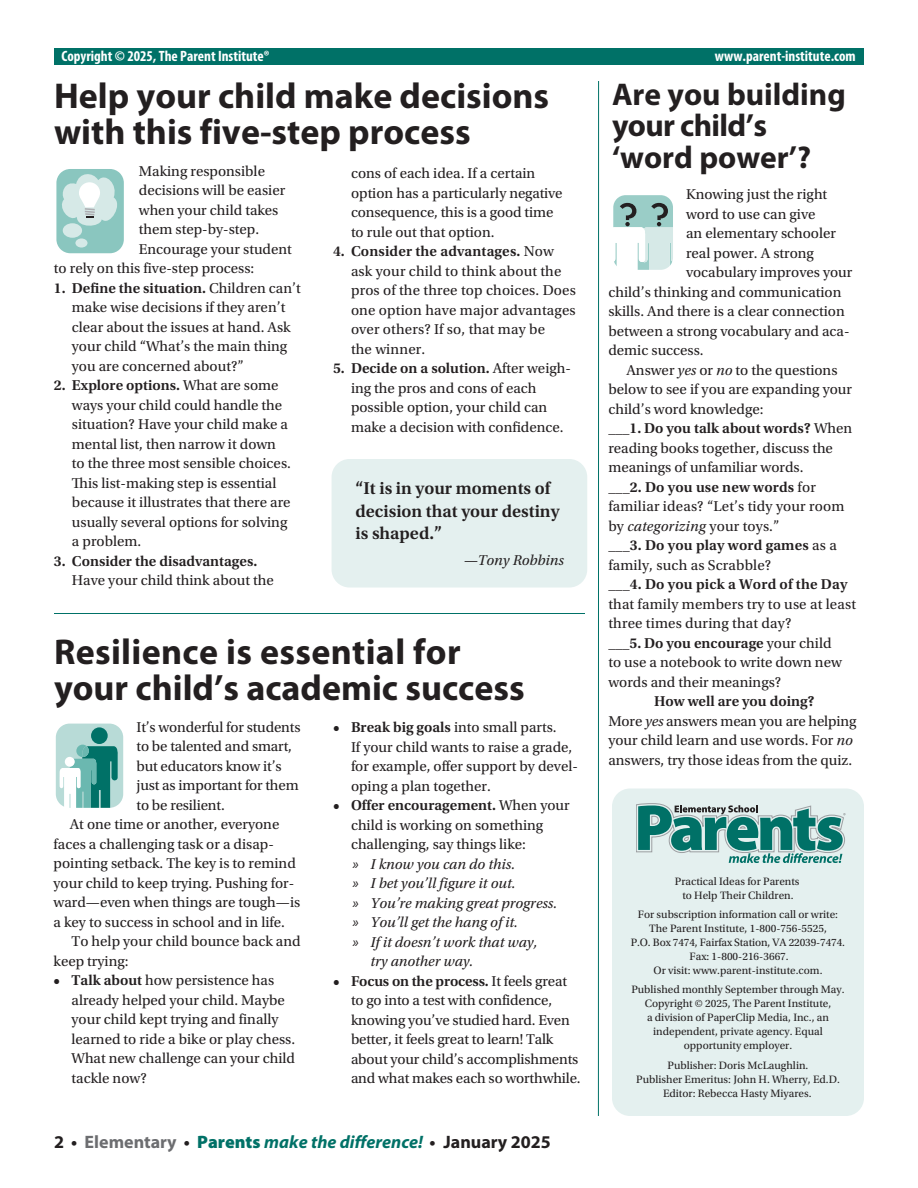
<style>
.page{position:relative;width:918px;height:1188px;background:#fff}
.page>*{position:absolute;margin:0;border:0;box-sizing:border-box;transform-origin:0 0}
.t1{font:700 36px/36px "Myriad Pro";color:#231f20}
.t2{font:700 31.5px/31.5px "Myriad Pro";color:#231f20}
.t3{font:600 18px/22.5px "Utopia Std";color:#231f20}
.t4{font:italic 700 18px "Myriad Pro";color:#007167}
.t5{font:15px/19.5px "Utopia Std";color:#231f20}
.t6{font:600 15px "Utopia Std";color:#231f20}
.t7{font:italic 15px "Utopia Std";color:#231f20}
.t8{font:700 condensed 15px "Myriad Pro";color:#fff}
.t9{font:11.25px/14.1px "Utopia Std";color:#231f20;text-align:center}
.s1{font-weight:600}
.s2{font-style:italic}
.s3{font-weight:400}
.s4{font-family:"Myriad Pro"}
.s5{font-style:normal;color:#231f20}
.s6{font-style:normal;color:#6c6d70}
.s7{font-weight:900;font-style:normal}
</style>
<div class="page">
<div style="left:612px;top:789px;width:252px;height:327px;background:#e4f0ef;border-radius:18px"></div>
<hr style="left:598px;top:81px;width:1px;height:1035px;background:#007167">
<svg style="left:56px;top:169px;width:68px;height:85px;background:#b1d7d3"></svg>
<svg style="left:55px;top:723px;width:69px;height:85px"></svg>
<svg style="left:613px;top:195px;width:60px;height:75px"></svg>
<div style="left:54px;top:49px;width:810px;height:16px;background:#007167"></div>
<div style="left:332px;top:459px;width:255px;height:129px;background:#e4f0ef;border-radius:18px"></div>
<svg style="left:636px;top:803px;width:210px;height:60px"></svg>
<hr style="left:54px;top:613px;width:531px;height:1px;background:#007167">
<p class="t8" style="left:62px;top:46px;width:210px">Copyright © 2025, The Parent Institute®</p>
<p class="t8" style="left:715px;top:46px;width:142px">www.parent-institute.com</p>
<h1 class="t1" style="left:54px;top:77px;width:497px">Help your child make decisions with this five-step process</h1>
<h2 class="t2" style="left:612px;top:77px;width:235px">Are you building your child’s ‘word power’?</h2>
<p class="t5" style="left:139px;top:161px;width:128px">Making responsible</p>
<p class="t5" style="left:139px;top:181px;width:148px">decisions will be easier</p>
<p class="t5" style="left:139px;top:200px;width:141px">when your child takes</p>
<p class="t5" style="left:139px;top:220px;width:122px">them step-by-step.</p>
<p class="t5" style="left:139px;top:239px;width:155px">Encourage your student</p>
<p class="t5" style="left:54px;top:259px;width:202px">to rely on this five-step process:</p>
<p class="t5" style="left:72px;top:278px;width:230px;text-indent:-18px"><span class="s1">1. Define the situation.</span> Children can’t make wise decisions if they aren’t clear about the issues at hand. Ask your child “What’s the main thing you are concerned about?”</p>
<p class="t5" style="left:72px;top:376px;width:220px;text-indent:-18px"><span class="s1">2. Explore options.</span> What are some ways your child could handle the situation? Have your child make a mental list, then narrow it down to the three most sensible choices.<br>This list-making step is essential because it illustrates that there are usually several options for solving a problem.</p>
<p class="t6" style="left:54px;top:552px;width:205px">3. Consider the disadvantages.</p>
<p class="t5" style="left:72px;top:571px;width:203px">Have your child think about the</p>
<p class="t5" style="left:351px;top:164px;width:213px">cons of each idea. If a certain option has a particularly negative consequence, this is a good time to rule out that option.</p>
<p class="t5" style="left:351px;top:242px;width:226px;text-indent:-18px"><span class="s1">4. Consider the advantages.</span> Now ask your child to think about the pros of the three top choices. Does one option have major advantages over others? If so, that may be<br>the winner.</p>
<p class="t5" style="left:351px;top:359px;width:221px;text-indent:-18px"><span class="s1">5. Decide on a solution.</span> After weigh&shy;ing the pros and cons of each possible option, your child can make a decision with confidence.</p>
<p class="t5" style="left:686px;top:185px;width:143px">Knowing just the right</p>
<p class="t5" style="left:686px;top:204px;width:131px">word to use can give</p>
<p class="t5" style="left:686px;top:224px;width:151px">an elementary schooler</p>
<p class="t5" style="left:686px;top:243px;width:129px">real power. A strong</p>
<p class="t5" style="left:686px;top:263px;width:168px">vocabulary improves your</p>
<p class="t5" style="left:608px;top:282px;width:235px">child’s thinking and communication</p>
<p class="t5" style="left:608px;top:302px;width:238px">skills. And there is a clear connection</p>
<p class="t5" style="left:608px;top:321px;width:243px">between a strong vocabulary and aca-</p>
<p class="t5" style="left:608px;top:341px;width:97px">demic success.</p>
<p class="t5" style="left:626px;top:360px;width:213px">Answer <span class="s2">yes</span> or <span class="s2">no</span> to the questions</p>
<p class="t5" style="left:608px;top:380px;width:245px">below to see if you are expanding your</p>
<p class="t5" style="left:608px;top:399px;width:157px">child’s word knowledge:</p>
<p class="t6" style="left:608px;top:420px;width:245px">___1. Do you talk about words? <span class="s3">When</span></p>
<p class="t5" style="left:608px;top:438px;width:226px">reading books together, discuss the</p>
<p class="t5" style="left:608px;top:458px;width:197px">meanings of unfamiliar words.</p>
<p class="t6" style="left:608px;top:478px;width:209px">___2. Do you use new words <span class="s3">for</span></p>
<p class="t5" style="left:608px;top:497px;width:238px">familiar ideas? “Let’s tidy your room</p>
<p class="t5" style="left:608px;top:516px;width:173px">by <span class="s2">categorizing</span> your toys.”</p>
<p class="t6" style="left:608px;top:537px;width:230px">___3. Do you play word games <span class="s3">as a</span></p>
<p class="t5" style="left:608px;top:555px;width:164px">family, such as Scrabble?</p>
<p class="t6" style="left:608px;top:576px;width:241px">___4. Do you pick a Word of the Day</p>
<p class="t5" style="left:608px;top:594px;width:249px">that family members try to use at least three times during that day?<br><span class="s1">___5. Do you encourage</span> your child<br>to use a notebook to write down new words and their meanings?</p>
<p class="t5" style="left:608px;top:692px;width:250px;text-align:center"><span class="s1">How well are you doing?<br></span>More <span class="s2">yes</span> answers mean you are helping your child learn and use words. For <span class="s2">no </span>answers, try those ideas from the quiz.</p>
<p class="t3" style="left:356px;top:478px;width:206px">“It is in your moments of decision that your destiny is shaped.”</p>
<p class="t7" style="left:464px;top:552px;width:102px">—Tony Robbins</p>
<h1 class="t1" style="left:54px;top:633px;width:472px">Resilience is essential for your child’s academic success</h1>
<p class="t5" style="left:137px;top:717px;width:165px">It’s wonderful for students</p>
<p class="t5" style="left:137px;top:737px;width:157px">to be talented and smart,</p>
<p class="t5" style="left:137px;top:756px;width:147px">but educators know it’s</p>
<p class="t5" style="left:137px;top:776px;width:164px">just as important for them</p>
<p class="t5" style="left:136px;top:795px;width:90px">to be resilient.</p>
<p class="t5" style="left:70px;top:815px;width:211px">At one time or another, everyone</p>
<p class="t5" style="left:54px;top:834px;width:222px">faces a challenging task or a disap-</p>
<p class="t5" style="left:54px;top:854px;width:244px">pointing setback. The key is to remind</p>
<p class="t5" style="left:54px;top:873px;width:242px">your child to keep trying. Pushing for-</p>
<p class="t5" style="left:54px;top:893px;width:248px">ward—even when things are tough—is</p>
<p class="t5" style="left:54px;top:912px;width:233px">a key to success in school and in life.</p>
<p class="t5" style="left:72px;top:932px;width:231px">To help your child bounce back and</p>
<p class="t5" style="left:54px;top:951px;width:76px">keep trying:</p>
<p class="t5" style="left:72px;top:971px;width:225px;text-indent:-18px"><span class="s1">• Talk about</span> how persistence has already helped your child. Maybe your child kept trying and finally learned to ride a bike or play chess.<br>What new challenge can your child tackle now?</p>
<p class="t5" style="left:351px;top:718px;width:228px;text-indent:-18px"><span class="s1">• Break big goals</span> into small parts.<br>If your child wants to raise a grade, for example, offer support by devel&shy;oping a plan together.</p>
<p class="t6" style="left:333px;top:797px;width:238px">• Offer encouragement. <span class="s3">When your</span></p>
<p class="t5" style="left:351px;top:816px;width:194px">child is working on something</p>
<p class="t5" style="left:351px;top:835px;width:176px">challenging, say things like:</p>
<p class="t7" style="left:352px;top:856px;width:164px"><span class="s4">»</span> I know you can do this.</p>
<p class="t7" style="left:352px;top:875px;width:164px"><span class="s4">»</span> I bet you’ll figure it out.</p>
<p class="t7" style="left:352px;top:895px;width:206px"><span class="s4">»</span> You’re making great progress.</p>
<p class="t7" style="left:352px;top:914px;width:167px"><span class="s4">»</span> You’ll get the hang of it.</p>
<p class="t7" style="left:352px;top:934px;width:186px"><span class="s4">»</span> If it doesn’t work that way,</p>
<p class="t7" style="left:370px;top:953px;width:104px">try another way.</p>
<p class="t5" style="left:351px;top:972px;width:231px;text-indent:-18px"><span class="s1">• Focus on the process.</span> It feels great to go into a test with confidence, knowing you’ve studied hard. Even better, it feels great to learn! Talk about your child’s accomplishments and what makes each so worthwhile.</p>
<p class="t9" style="left:675px;top:874px;width:126px">Practical Ideas for Parents to Help Their Children.</p>
<p class="t9" style="left:631px;top:907px;width:216px">For subscription information call or write:<br>The Parent Institute, 1-800-756-5525,<br>P.O. Box 7474, Fairfax Station, VA 22039-7474.<br>Fax: 1-800-216-3667.<br>Or visit: www.parent-institute.com.</p>
<p class="t9" style="left:631px;top:982px;width:215px">Published monthly September through May.<br>Copyright © 2025, The Parent Institute,<br>a division of PaperClip Media, Inc., an independent, private agency. Equal opportunity employer.</p>
<p class="t9" style="left:636px;top:1059px;width:205px">Publisher: Doris McLaughlin.<br>Publisher Emeritus: John H. Wherry, Ed.D.<br>Editor: Rebecca Hasty Miyares.</p>
<p class="t4" style="left:54px;top:1130px;width:498px"><span class="s5">2 •</span> <span class="s6">Elementary</span> <span class="s5">•</span> <span class="s7">Parents</span> make the difference! <span class="s5">• January 2025</span></p>
</div>
